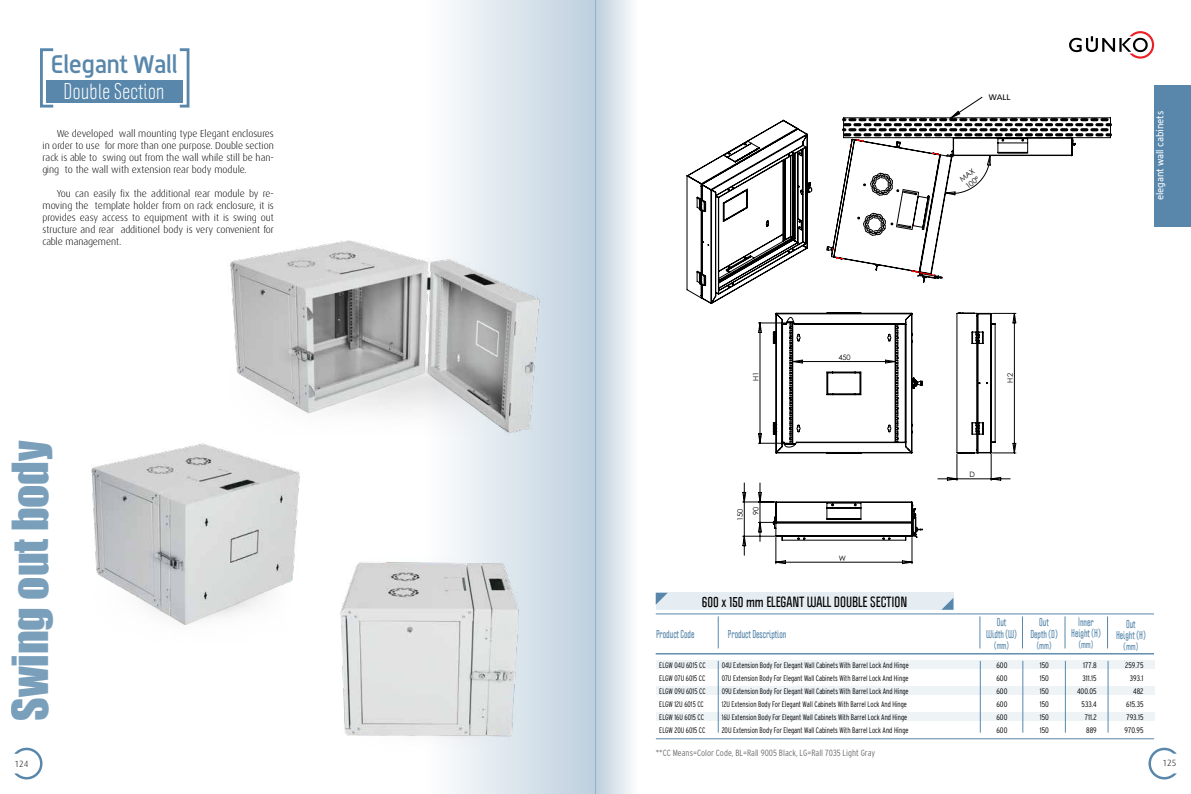
<style>
.page{position:relative;width:1191px;height:794px;background:#fff}
.page>*{position:absolute;margin:0;border:0;box-sizing:border-box;transform-origin:0 0}
.t1{font:45.7px "Impact";letter-spacing:-.005em;color:#5887ab}
.t2{font:500 25px "Alwyn";letter-spacing:-.015em;color:#5887ab}
.t3{font:20px "Politica";letter-spacing:.025em;color:#fff}
.t4{font:700 13px "Politica";color:#000}
.t5{font:10px/12px "Dax Light Tr";color:#000;text-align:justify}
.t6{font:700 10px/12px "Politica";color:#5887ab;text-align:center;scale:.8 1}
.t7{font:10px "Alwyn";color:#fff}
.t8{font:9px "Interstate Con Light Tr";color:#6d6e71}
.t9{font:700 9px "Politica";color:#5887ab;scale:.8 1}
.t10{font:9px "Dax Light Tr";color:#000}
.t11{font:8px/13px "Interstate Con Light Tr";color:#000;scale:.9 1}
.t12{font:8px/13px "Interstate Con Light Tr";color:#000;text-align:justify}
.t13{font:8px "Frutiger LT";color:#000}
.t14{font:7.4px/8.8px "Century Gothic";color:#000}
</style>
<div class="page">
<div style="left:425px;top:0;width:170px;height:794px;background:linear-gradient(to right,#fff,#bed0de)"></div>
<svg style="left:14px;top:747px;width:29px;height:32px"></svg>
<img style="left:91px;top:443px;width:209px;height:182px">
<img style="left:230px;top:229px;width:322px;height:213px">
<img style="left:340px;top:556px;width:186px;height:196px">
<div style="left:40px;top:48px;width:15px;height:60px;border:3px solid #5887ab"></div>
<div style="left:46px;top:80px;width:137px;height:23px;background:#5887ab"></div>
<div style="left:178px;top:48px;width:11px;height:60px;border:3px solid #5887ab"></div>
<div style="left:595px;top:0;width:43px;height:794px;background:linear-gradient(to right,#bccfdd,#fdfdfe)"></div>
<div style="left:1154px;top:85px;width:37px;height:141px;background:#5887ab"></div>
<svg style="left:1148px;top:747px;width:28px;height:32px"></svg>
<svg style="left:1069px;top:31px;width:85px;height:28px"></svg>
<svg style="left:742px;top:313px;width:274px;height:251px"></svg>
<svg style="left:842px;top:97px;width:268px;height:60px"></svg>
<svg style="left:686px;top:120px;width:309px;height:420px"></svg>
<div style="left:656px;top:660px;width:498px;height:9px;background:#eef3f6"></div>
<div style="left:656px;top:686px;width:498px;height:9px;background:#eef3f6"></div>
<div style="left:656px;top:712px;width:498px;height:9px;background:#eef3f6"></div>
<hr style="left:656px;top:738px;width:498px;height:1px;background:#5887ab">
<hr style="left:718px;top:661px;width:1px;height:71px;background:#5887ab">
<hr style="left:1107px;top:661px;width:1px;height:71px;background:#5887ab">
<hr style="left:656px;top:613px;width:498px;height:1px;background:#5887ab">
<hr style="left:655px;top:653px;width:499px;height:1px;background:#5887ab">
<hr style="left:1022px;top:661px;width:1px;height:71px;background:#5887ab">
<hr style="left:1065px;top:661px;width:1px;height:71px;background:#5887ab">
<hr style="left:980px;top:661px;width:1px;height:71px;background:#5887ab">
<div style="left:655px;top:593px;width:298px;height:17px;background:#e6edf2"></div>
<svg style="left:655px;top:593px;width:13px;height:12px"></svg>
<svg style="left:941px;top:598px;width:12px;height:12px"></svg>
<hr style="left:718px;top:616px;width:1px;height:32px;background:#5887ab">
<hr style="left:979px;top:616px;width:1px;height:32px;background:#5887ab">
<hr style="left:1022px;top:616px;width:1px;height:32px;background:#5887ab">
<hr style="left:1064px;top:616px;width:1px;height:32px;background:#5887ab">
<hr style="left:1107px;top:616px;width:1px;height:32px;background:#5887ab">
<h2 class="t2" style="left:50px;top:49px;width:129px">Elegant Wall</h2>
<h3 class="t3" style="left:64px;top:79px;width:102px">Double Section</h3>
<p class="t5" style="left:43px;top:127px;width:233px;text-indent:14px">We developed wall mounting type Elegant enclosures in order to use for more than one purpose. Double section rack is able to swing out from the wall while still be han&shy;ging to the wall with extension rear body module.</p>
<p class="t5" style="left:43px;top:187px;width:233px;text-indent:14px">You can easily fix the additional rear module by re&shy;moving the template holder from on rack enclosure, it is provides easy access to equipment with it is swing out structure and rear additionel body is very convenient for cable management.</p>
<h1 class="t1" style="left:-5px;top:720px;width:282px;rotate:-90deg">Swing out body</h1>
<p class="t10" style="left:15px;top:759px;width:15px">124</p>
<p class="t13" style="left:989px;top:93px;width:23px">WALL</p>
<p class="t14" style="left:957px;top:177px;width:18px;rotate:-37deg">MAX<br>100°</p>
<p class="t7" style="left:1154px;top:200px;width:91px;rotate:-90deg">elegant wall cabinets</p>
<p class="t14" style="left:751px;top:381px;width:11px;rotate:-90deg">H1</p>
<p class="t14" style="left:838px;top:353px;width:14px">450</p>
<p class="t14" style="left:1005px;top:382px;width:11px;rotate:-90deg">H2</p>
<p class="t14" style="left:735px;top:521px;width:14px;rotate:-90deg">150</p>
<p class="t14" style="left:751px;top:515px;width:10px;rotate:-90deg">90</p>
<p class="t14" style="left:838px;top:553px;width:9px">W</p>
<h3 class="t4" style="left:701px;top:593px;width:207px">600 x 150 mm ELEGANT WALL DOUBLE SECTION</h3>
<p class="t6" style="left:656px;top:628px;width:49px">Product Code</p>
<p class="t6" style="left:728px;top:628px;width:75px">Product Description</p>
<p class="t14" style="left:969px;top:470px;width:7px">D</p>
<p class="t6" style="left:986px;top:616px;width:40px">Out<br>Width (W)</p>
<p class="t9" style="left:994px;top:640px;width:20px">(mm)</p>
<p class="t6" style="left:1030px;top:616px;width:36px">Out<br>Depth (D)</p>
<p class="t9" style="left:1036px;top:640px;width:20px">(mm)</p>
<p class="t6" style="left:1071px;top:617px;width:38px;line-height:11px">İnner<br>Height (H)</p>
<p class="t9" style="left:1078px;top:639px;width:20px">(mm)</p>
<p class="t6" style="left:1116px;top:619px;width:38px;line-height:11px">Out<br>Height (H)</p>
<p class="t9" style="left:1123px;top:640px;width:20px">(mm)</p>
<p class="t11" style="left:659px;top:658px;width:53px">ELGW 04U 6015 CC<br>ELGW 07U 6015 CC<br>ELGW 09U 6015 CC<br>ELGW 12U 6015 CC<br>ELGW 16U 6015 CC<br>ELGW 20U 6015 CC</p>
<p class="t11" style="left:721px;top:658px;width:209px">04U Extension Body For Elegant Wall Cabinets With Barrel Lock And Hinge 07U Extension Body For Elegant Wall Cabinets With Barrel Lock And Hinge 09U Extension Body For Elegant Wall Cabinets With Barrel Lock And Hinge 12U Extension Body For Elegant Wall Cabinets With Barrel Lock And Hinge 16U Extension Body For Elegant Wall Cabinets With Barrel Lock And Hinge 20U Extension Body For Elegant Wall Cabinets With Barrel Lock And Hinge</p>
<p class="t12" style="left:996px;top:658px;width:12px">600<br>600<br>600<br>600<br>600<br>600</p>
<p class="t12" style="left:1039px;top:658px;width:11px">150<br>150<br>150<br>150<br>150<br>150</p>
<p class="t12" style="left:1077px;top:658px;width:21px;text-align:right">177.8<br>311.15<br>400.05<br>533.4<br>711.2<br>889</p>
<p class="t12" style="left:1124px;top:658px;width:20px;text-align:right">259.75<br>393.1<br>482<br>615.35<br>793.15<br>970.95</p>
<p class="t8" style="left:655px;top:747px;width:221px">**CC Means=Color Code, BL=Rall 9005 Black, LG=Rall 7035 Light Gray</p>
<p class="t10" style="left:1162px;top:757px;width:15px">125</p>
</div>
